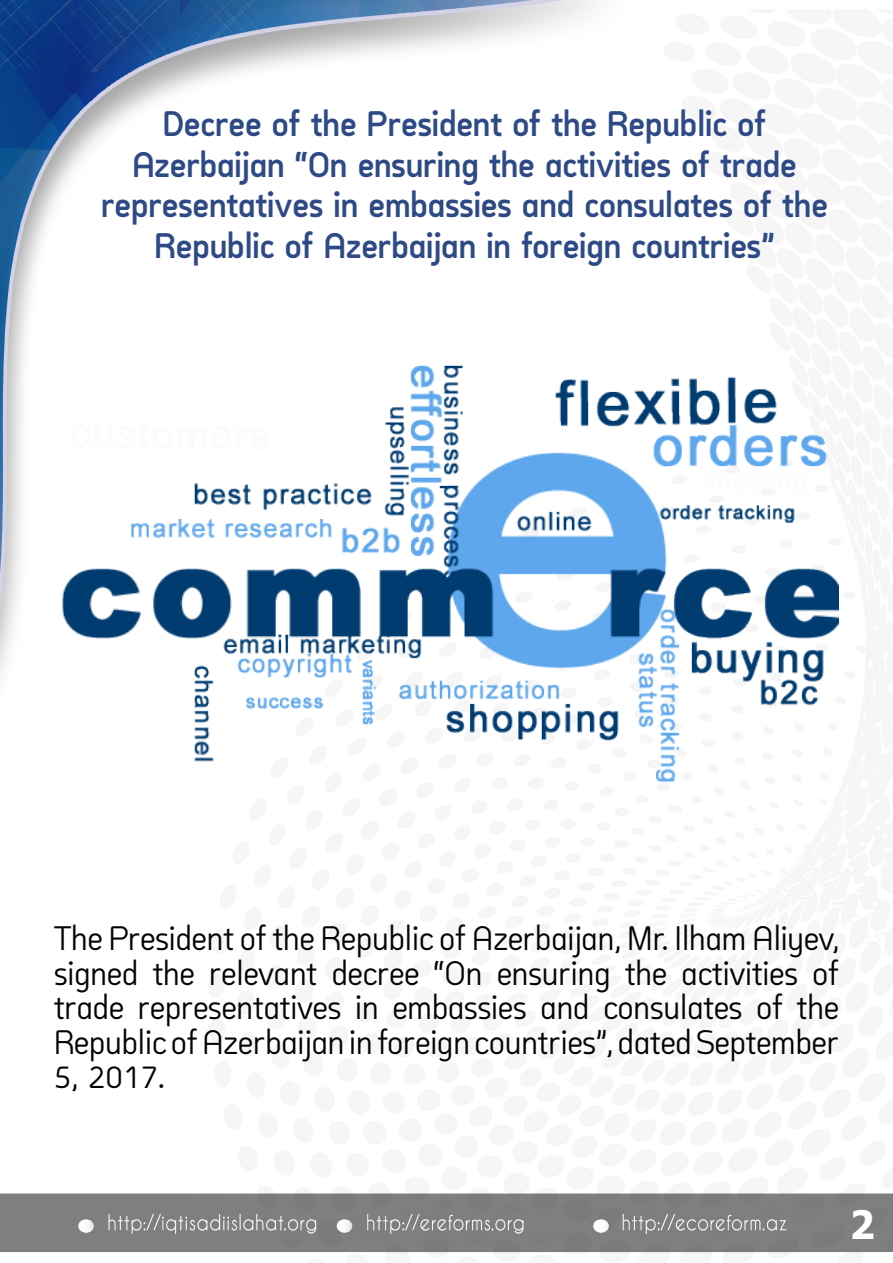
<style>
.page{position:relative;width:893px;height:1263px;background:#fff}
.page>*{position:absolute;margin:0;border:0;box-sizing:border-box;transform-origin:0 0}
.t1{font:700 39px "Tahoma";color:#fff}
.t2{font:700 34.5px/40.5px "Arch";color:#2e4a86;text-align:center}
.t3{font:33px/34.5px "Arch";color:#040503;text-align:justify}
</style>
<div class="page">
<img style="left:0;top:0;width:893px;height:1263px">
<img style="left:54px;top:350px;width:785px;height:484px">
<p class="t2" style="left:101px;top:103px;width:728px">Decree of the President of the Republic of Azerbaijan “On ensuring the activities of trade representatives in embassies and consulates of the Republic of Azerbaijan in foreign countries”</p>
<p class="t3" style="left:54px;top:921px;width:787px">The President of the Republic of Azerbaijan, Mr. Ilham Aliyev, signed the relevant decree “On ensuring the activities of trade representatives in embassies and consulates of the Republic of Azerbaijan in foreign countries”, dated September 5, 2017.</p>
<p class="t1" style="left:850px;top:1197px;width:26px">2</p>
</div>
